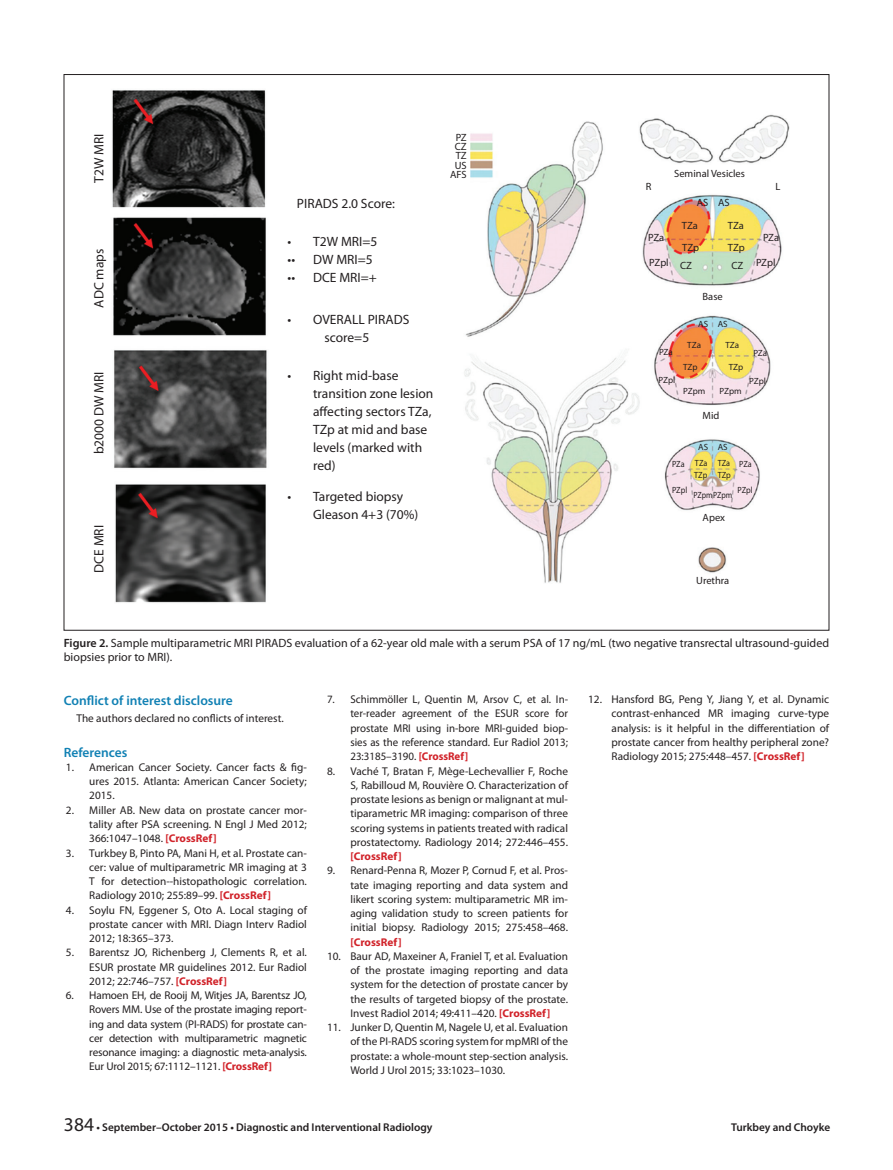
<style>
.page{position:relative;width:893px;height:1170px;background:#fff}
.page>*{position:absolute;margin:0;border:0;box-sizing:border-box;transform-origin:0 0}
.t1{font:13.5px/18px "Myriad Pro";color:#231f20}
.t2{font:600 13.5px "Myriad Pro";color:#1181b4}
.t3{font:12px/13.5px "Myriad Pro";color:#231f20}
.EndNote_Bibliography{font:11.25px/14.2px "Myriad Pro";color:#231f20;text-align:justify}
.t4{font:600 11.25px "Myriad Pro";color:#231f20}
.t5{font:10.5px "Myriad Pro";color:#231f20}
.t6{font:9px "Myriad Pro";color:#231f20}
.t7{font:9px "Myriad Pro";color:#231f20;scale:.9 1}
.t8{font:9px "Myriad Pro";color:#231f20;scale:.86 1}
.s1{font-weight:600}
.s2{font-weight:700;color:#d1232a}
.s3{font-weight:400;font-size:19.5px}
</style>
<div class="page">
<img style="left:112px;top:90px;width:678px;height:513px">
<p class="t1" style="left:90px;top:183px;width:51px;rotate:-90deg">T2W MRI</p>
<p class="t5" style="left:456px;top:131px;width:13px">PZ</p>
<p class="t5" style="left:455px;top:140px;width:13px">CZ</p>
<p class="t5" style="left:456px;top:149px;width:13px">TZ</p>
<p class="t5" style="left:455px;top:158px;width:13px">US</p>
<p class="t5" style="left:450px;top:167px;width:18px">AFS</p>
<p class="t1" style="left:90px;top:307px;width:60px;rotate:-90deg">ADC maps</p>
<p class="t1" style="left:90px;top:454px;width:84px;rotate:-90deg">b2000 DW MRI</p>
<p class="t1" style="left:90px;top:572px;width:49px;rotate:-90deg">DCE MRI</p>
<p class="t1" style="left:297px;top:194px;width:99px">PIRADS 2.0 Score:</p>
<p class="t1" style="left:288px;top:232px;width:91px">• T2W MRI=5</p>
<p class="t1" style="left:288px;top:250px;width:9px">••</p>
<p class="t1" style="left:313px;top:250px;width:61px">DW MRI=5</p>
<p class="t1" style="left:288px;top:268px;width:9px">••</p>
<p class="t1" style="left:313px;top:268px;width:65px">DCE MRI=+</p>
<p class="t1" style="left:288px;top:310px;width:123px;text-align:center">• OVERALL PIRADS score=5</p>
<p class="t1" style="left:313px;top:366px;width:122px;text-indent:-26px">• Right mid-base transition zone lesion affecting sectors TZa,<br>TZp at mid and base levels (marked with red)</p>
<p class="t1" style="left:313px;top:487px;width:107px;text-indent:-26px">• Targeted biopsy<br>Gleason 4+3 (70%)</p>
<p class="t5" style="left:646px;top:179px;width:7px">R</p>
<p class="t5" style="left:648px;top:231px;width:18px">PZa</p>
<p class="t5" style="left:674px;top:167px;width:72px">Seminal Vesicles</p>
<p class="t5" style="left:697px;top:196px;width:13px">AS</p>
<p class="t5" style="left:718px;top:196px;width:13px">AS</p>
<p class="t5" style="left:682px;top:219px;width:18px">TZa</p>
<p class="t5" style="left:728px;top:219px;width:18px">TZa</p>
<p class="t5" style="left:682px;top:241px;width:18px">TZp</p>
<p class="t5" style="left:728px;top:241px;width:18px">TZp</p>
<p class="t5" style="left:649px;top:256px;width:21px">PZpl</p>
<p class="t5" style="left:680px;top:259px;width:13px">CZ</p>
<p class="t5" style="left:731px;top:259px;width:13px">CZ</p>
<p class="t5" style="left:775px;top:179px;width:6px">L</p>
<p class="t5" style="left:763px;top:231px;width:18px">PZa</p>
<p class="t5" style="left:756px;top:256px;width:21px">PZpl</p>
<p class="t6" style="left:659px;top:347px;width:15px">PZa</p>
<p class="t5" style="left:703px;top:290px;width:22px">Base</p>
<p class="t6" style="left:698px;top:318px;width:11px">AS</p>
<p class="t6" style="left:718px;top:318px;width:11px">AS</p>
<p class="t6" style="left:687px;top:339px;width:15px">TZa</p>
<p class="t6" style="left:725px;top:339px;width:15px">TZa</p>
<p class="t6" style="left:683px;top:361px;width:16px">TZp</p>
<p class="t6" style="left:729px;top:361px;width:16px">TZp</p>
<p class="t6" style="left:753px;top:347px;width:15px">PZa</p>
<p class="t6" style="left:659px;top:374px;width:18px">PZpl</p>
<p class="t6" style="left:683px;top:385px;width:24px">PZpm</p>
<p class="t6" style="left:720px;top:385px;width:24px">PZpm</p>
<p class="t5" style="left:703px;top:409px;width:18px">Mid</p>
<p class="t6" style="left:749px;top:375px;width:18px">PZpl</p>
<p class="t6" style="left:698px;top:441px;width:11px">AS</p>
<p class="t6" style="left:718px;top:441px;width:11px">AS</p>
<p class="t7" style="left:672px;top:458px;width:15px">PZa</p>
<p class="t7" style="left:695px;top:457px;width:15px">TZa</p>
<p class="t7" style="left:672px;top:484px;width:18px">PZpl</p>
<p class="t7" style="left:738px;top:484px;width:18px">PZpl</p>
<p class="t8" style="left:694px;top:489px;width:46px">PZpmPZpm</p>
<p class="t7" style="left:718px;top:457px;width:15px">TZa</p>
<p class="t7" style="left:718px;top:469px;width:16px">TZp</p>
<p class="t7" style="left:739px;top:458px;width:15px">PZa</p>
<p class="t7" style="left:694px;top:469px;width:16px">TZp</p>
<p class="t5" style="left:703px;top:511px;width:24px">Apex</p>
<p class="t5" style="left:696px;top:574px;width:35px">Urethra</p>
<p class="t3" style="left:64px;top:636px;width:767px"><span class="s1">Figure 2.</span> Sample multiparametric MRI PIRADS evaluation of a 62-year old male with a serum PSA of 17 ng/mL (two negative transrectal ultrasound-guided biopsies prior to MRI).</p>
<p class="t2" style="left:64px;top:691px;width:171px">Conflict of interest disclosure</p>
<p class="EndNote_Bibliography" style="left:77px;top:711px;width:209px">The authors declared no conflicts of interest.</p>
<p class="t2" style="left:64px;top:743px;width:65px">References</p>
<p class="EndNote_Bibliography" style="left:89px;top:759px;width:219px;text-indent:-23px">1. American Cancer Society. Cancer facts &amp; fig&shy;ures 2015. Atlanta: American Cancer Society; 2015.</p>
<p class="EndNote_Bibliography" style="left:89px;top:802px;width:219px;text-indent:-23px">2. Miller AB. New data on prostate cancer mor&shy;tality after PSA screening. N Engl J Med 2012; 366:1047–1048. <span class="s2">[CrossRef]</span></p>
<p class="EndNote_Bibliography" style="left:89px;top:845px;width:219px;text-indent:-23px">3. Turkbey B, Pinto PA, Mani H, et al. Prostate can&shy;cer: value of multiparametric MR imaging at 3<br>T for detection--histopathologic correlation.<br>Radiology 2010; 255:89–99. <span class="s2">[CrossRef]</span></p>
<p class="EndNote_Bibliography" style="left:89px;top:902px;width:219px;text-indent:-23px">4. Soylu FN, Eggener S, Oto A. Local staging of prostate cancer with MRI. Diagn Interv Radiol 2012; 18:365–373.</p>
<p class="EndNote_Bibliography" style="left:89px;top:945px;width:219px;text-indent:-23px">5. Barentsz JO, Richenberg J, Clements R, et al.<br>ESUR prostate MR guidelines 2012. Eur Radiol 2012; 22:746–757. <span class="s2">[CrossRef]</span></p>
<p class="EndNote_Bibliography" style="left:89px;top:987px;width:219px;text-indent:-23px">6. Hamoen EH, de Rooij M, Witjes JA, Barentsz JO, Rovers MM. Use of the prostate imaging report&shy;ing and data system (PI-RADS) for prostate can&shy;cer detection with multiparametric magnetic resonance imaging: a diagnostic meta-analysis.<br>Eur Urol 2015; 67:1112–1121. <span class="s2">[CrossRef]</span></p>
<p class="EndNote_Bibliography" style="left:350px;top:692px;width:219px;text-indent:-23px">7. Schimmöller L, Quentin M, Arsov C, et al. In&shy;ter-reader agreement of the ESUR score for prostate MRI using in-bore MRI-guided biop&shy;sies as the reference standard. Eur Radiol 2013; 23:3185–3190. <span class="s2">[CrossRef]</span></p>
<p class="EndNote_Bibliography" style="left:350px;top:763px;width:219px;text-indent:-23px">8. Vaché T, Bratan F, Mège-Lechevallier F, Roche S, Rabilloud M, Rouvière O. Characterization of prostate lesions as benign or malignant at mul&shy;tiparametric MR imaging: comparison of three scoring systems in patients treated with radical prostatectomy. Radiology 2014; 272:446–455. <span class="s2">[CrossRef]</span></p>
<p class="EndNote_Bibliography" style="left:350px;top:863px;width:219px;text-indent:-23px">9. Renard-Penna R, Mozer P, Cornud F, et al. Pros&shy;tate imaging reporting and data system and likert scoring system: multiparametric MR im&shy;aging validation study to screen patients for initial biopsy. Radiology 2015; 275:458–468. <span class="s2">[CrossRef]</span></p>
<p class="EndNote_Bibliography" style="left:350px;top:948px;width:219px;text-indent:-23px">10. Baur AD, Maxeiner A, Franiel T, et al. Evaluation of the prostate imaging reporting and data system for the detection of prostate cancer by the results of targeted biopsy of the prostate.<br>Invest Radiol 2014; 49:411–420. <span class="s2">[CrossRef]</span></p>
<p class="EndNote_Bibliography" style="left:350px;top:1019px;width:219px;text-indent:-23px">11. Junker D, Quentin M, Nagele U, et al. Evaluation of the PI-RADS scoring system for mpMRI of the prostate: a whole-mount step-section analysis.<br>World J Urol 2015; 33:1023–1030.</p>
<p class="EndNote_Bibliography" style="left:612px;top:692px;width:219px;text-indent:-23px">12. Hansford BG, Peng Y, Jiang Y, et al. Dynamic contrast-enhanced MR imaging curve-type analysis: is it helpful in the differentiation of prostate cancer from healthy peripheral zone?<br>Radiology 2015; 275:448–457. <span class="s2">[CrossRef]</span></p>
<p class="t4" style="left:64px;top:1120px;width:370px"><span class="s3">384</span> • September–October 2015 • Diagnostic and Interventional Radiology</p>
<p class="t4" style="left:731px;top:1120px;width:101px">Turkbey and Choyke</p>
</div>
